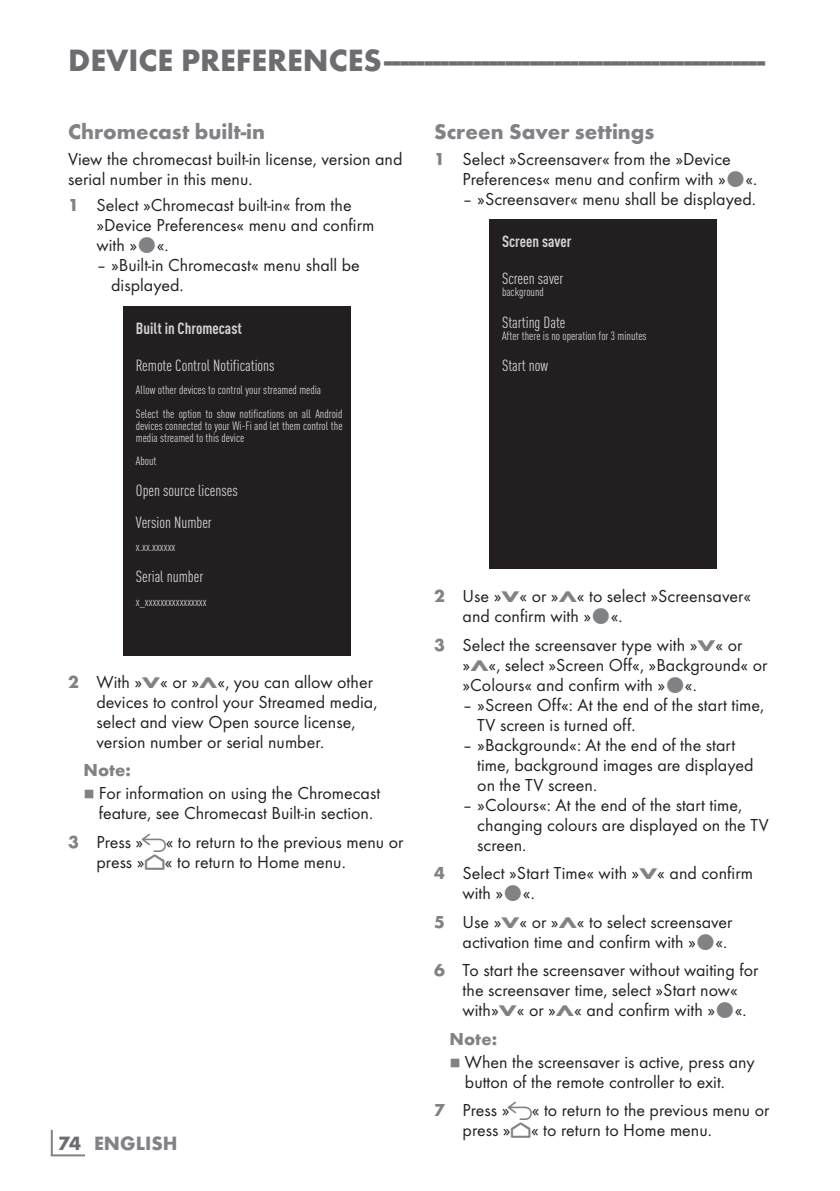
<style>
.page{position:relative;width:840px;height:1191px;background:#fff}
.page>*{position:absolute;margin:0;border:0;box-sizing:border-box;transform-origin:0 0}
.t1{font:700 32px "Futura TOT";color:#6c6d70}
.t2{font:700 22px "Futura TOT";color:#808285}
.t3{font:700 20px "Futura TOT";color:#808285}
.t4{font:18px/20px "Futura TOT Boo";color:#231f20}
.t5{font:700 18px "Futura TOT";letter-spacing:.005em;color:#808285}
.t6{font:condensed 16px/31.4px "DIN Pro";color:#d1d2d4}
.t7{font:700 condensed 16px "DIN Pro";color:#d1d2d4}
.t8{font:condensed 12px/23.4px "DIN Pro";color:#d1d2d4}
.t9{font:8px "Grund Son Se";color:#808285}
.s1{font-family:"Futura TOT";font-weight:700;color:#808285}
.s2{font-family:"Futura TOT";font-weight:700;font-size:16px;color:#808285}
.s3{font-family:"Arcelik TS9 Android";font-size:20px;color:#808285}
.s4{font-family:"Arcelik TS9 Android";font-size:24px;color:#808285}
.s5{color:#6c6d70}
</style>
<div class="page">
<hr style="left:51px;top:1129px;width:2px;height:26px;background:#808285">
<hr style="left:51px;top:1154px;width:34px;height:2px;background:#808285">
<div style="left:123px;top:305px;width:227px;height:350px;background:#231f20"></div>
<div style="left:489px;top:219px;width:227px;height:350px;background:#231f20"></div>
<h1 class="t1" style="left:68px;top:40px;width:698px">DEVICE PREFERENCES------------------------------------------------</h1>
<p class="t2" style="left:68px;top:118px;width:198px">Chromecast built-in</p>
<p class="t4" style="left:68px;top:149px;width:336px">View the chromecast built-in license, version and serial number in this menu.</p>
<p class="t4" style="left:96px;top:195px;width:279px;text-indent:-28px"><span class="s1">1</span> Select »Chromecast built-in« from the »Device Preferences« menu and confirm with » «.</p>
<p class="t4" style="left:111px;top:255px;width:250px;text-indent:-15px">– »Built-in Chromecast« menu shall be displayed.</p>
<p class="t7" style="left:136px;top:316px;width:107px">Built in Chromecast</p>
<p class="t6" style="left:136px;top:348px;width:140px">Remote Control Notifications</p>
<p class="t8" style="left:136px;top:377px;width:208px">Allow other devices to control your streamed media<br>Select the option to show notifications on all Android</p>
<p class="t8" style="left:136px;top:418px;width:208px;line-height:12px">devices connected to your Wi-Fi and let them control the media streamed to this device</p>
<p class="t8" style="left:136px;top:448px;width:22px">About</p>
<p class="t6" style="left:136px;top:474px;width:103px">Open source licenses<br>Version Number</p>
<p class="t8" style="left:136px;top:534px;width:41px">x.xx.xxxxxx</p>
<p class="t6" style="left:136px;top:560px;width:69px">Serial number</p>
<p class="t8" style="left:136px;top:589px;width:72px">x_xxxxxxxxxxxxxxxx</p>
<p class="t4" style="left:96px;top:672px;width:282px;text-indent:-28px"><span class="s1">2</span> With »<span class="s2">V</span>« or »<span class="s2">Λ</span>«, you can allow other devices to control your Streamed media, select and view Open source license, version number or serial number.</p>
<p class="t5" style="left:83px;top:759px;width:49px">Note:</p>
<p class="t9" style="left:83px;top:790px;width:13px">7</p>
<p class="t4" style="left:99px;top:783px;width:283px">For information on using the Chromecast feature, see Chromecast Built-in section.</p>
<p class="t4" style="left:96px;top:831px;width:308px;text-indent:-28px"><span class="s1">3</span> Press » <span class="s3">r</span>« to return to the previous menu or press »<span class="s4">p</span>« to return to Home menu.</p>
<p class="t3" style="left:58px;top:1131px;width:121px"><span class="s5">74</span> ENGLISH</p>
<p class="t2" style="left:434px;top:118px;width:221px">Screen Saver settings</p>
<p class="t4" style="left:462px;top:149px;width:296px;text-indent:-28px"><span class="s1">1</span> Select »Screensaver« from the »Device<br>Preferences« menu and confirm with » «.</p>
<p class="t4" style="left:462px;top:189px;width:295px">– »Screensaver« menu shall be displayed.</p>
<p class="t7" style="left:501px;top:230px;width:71px">Screen saver</p>
<p class="t6" style="left:501px;top:262px;width:63px">Screen saver</p>
<p class="t8" style="left:501px;top:279px;width:43px">background</p>
<p class="t6" style="left:501px;top:305px;width:65px">Starting Date</p>
<p class="t8" style="left:501px;top:323px;width:146px">After there is no operation for 3 minutes</p>
<p class="t6" style="left:501px;top:348px;width:48px">Start now</p>
<p class="t4" style="left:462px;top:586px;width:290px;text-indent:-28px"><span class="s1">2</span> Use »<span class="s2">V</span>« or »<span class="s2">Λ</span>« to select »Screensaver« and confirm with » «.</p>
<p class="t4" style="left:462px;top:634px;width:306px;text-indent:-28px"><span class="s1">3</span> Select the screensaver type with »<span class="s2">V</span>« or »<span class="s2">Λ</span>«, select »Screen Off«, »Background« or »Colours« and confirm with » «.</p>
<p class="t4" style="left:477px;top:694px;width:288px;text-indent:-15px">– »Screen Off«: At the end of the start time,<br>TV screen is turned off.</p>
<p class="t4" style="left:477px;top:734px;width:277px;text-indent:-15px">– »Background«: At the end of the start time, background images are displayed on the TV screen.</p>
<p class="t4" style="left:477px;top:794px;width:293px;text-indent:-15px">– »Colours«: At the end of the start time, changing colours are displayed on the TV screen.</p>
<p class="t4" style="left:462px;top:863px;width:292px;text-indent:-28px"><span class="s1">4</span> Select »Start Time« with »<span class="s2">V</span>« and confirm with » «.</p>
<p class="t4" style="left:434px;top:911px;width:300px;text-align:right"><span class="s1">5</span> Use »<span class="s2">V</span>« or »<span class="s2">Λ</span>« to select screensaver activation time and confirm with » «.</p>
<p class="t4" style="left:462px;top:960px;width:297px;text-indent:-28px"><span class="s1">6</span> To start the screensaver without waiting for the screensaver time, select »Start now« with»<span class="s2">V</span>« or »<span class="s2">Λ</span>« and confirm with » «.</p>
<p class="t5" style="left:449px;top:1027px;width:49px">Note:</p>
<p class="t9" style="left:449px;top:1058px;width:13px">7</p>
<p class="t4" style="left:464px;top:1051px;width:291px">When the screensaver is active, press any button of the remote controller to exit.</p>
<p class="t4" style="left:462px;top:1100px;width:308px;text-indent:-28px"><span class="s1">7</span> Press » <span class="s3">r</span>« to return to the previous menu or press »<span class="s4">p</span>« to return to Home menu.</p>
</div>
